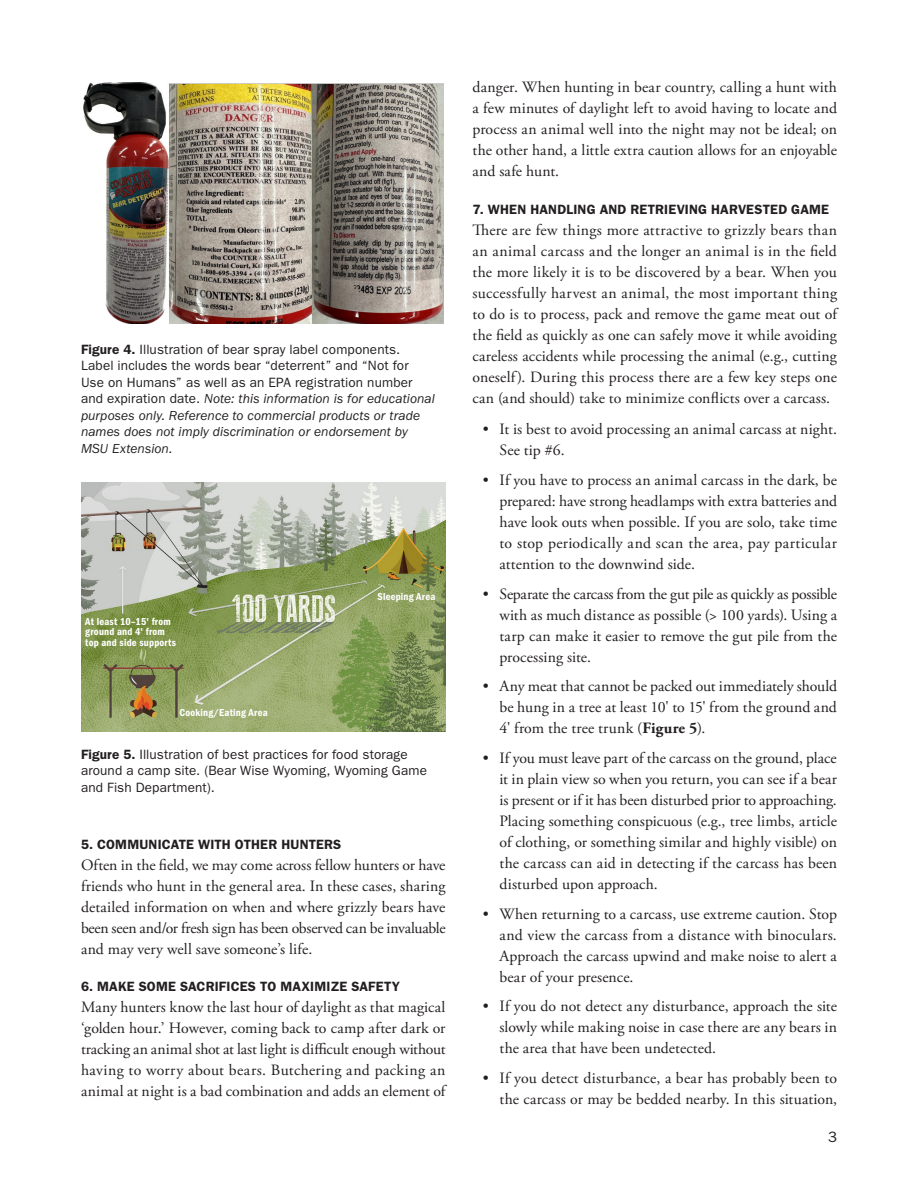
<style>
.page{position:relative;width:918px;height:1188px;background:#fff}
.page>*{position:absolute;margin:0;border:0;box-sizing:border-box;transform-origin:0 0}
.P-Body_text__bullete{font:15.75px/21px "Adobe Garamond Pro";letter-spacing:.01em;color:#231f20;text-align:justify}
.P-Body_text__no_inde{font:15.75px/21px "Adobe Garamond Pro";letter-spacing:.005em;color:#231f20;text-align:justify}
.t1{font:15px "ITC Franklin Gothic Std";color:#231f20}
.P-Photo_caption{font:13.5px/16.5px "ITC Franklin Gothic Std";letter-spacing:.01em;color:#231f20}
.H3-Subhead__single_l{font:600 13.5px "ITC Franklin Gothic Std";letter-spacing:.01em;color:#231f20}
.t2{font:10.5px/10.5px "ITC Franklin Gothic Std Dm Cd";letter-spacing:.02em;color:#fff}
.s1{font-weight:600}
.s2{font-style:italic}
.s3{font-weight:700}
</style>
<div class="page">
<img style="left:83px;top:82px;width:360px;height:242px">
<img style="left:81px;top:482px;width:365px;height:250px">
<p class="P-Photo_caption" style="left:81px;top:341px;width:355px"><span class="s1">Figure 4.</span> Illustration of bear spray label components.<br>Label includes the words bear “deterrent” and “Not for Use on Humans” as well as an EPA registration number and expiration date. <span class="s2">Note: this information is for educational purposes only. Reference to commercial products or trade names does not imply discrimination or endorsement by MSU Extension.</span></p>
<p class="t2" style="left:85px;top:616px;width:92px">At least 10–15' from ground and 4' from top and side supports</p>
<p class="t2" style="left:179px;top:708px;width:90px">Cooking/Eating Area</p>
<p class="t2" style="left:377px;top:591px;width:60px">Sleeping Area</p>
<p class="P-Photo_caption" style="left:81px;top:746px;width:347px"><span class="s1">Figure 5.</span> Illustration of best practices for food storage around a camp site. (Bear Wise Wyoming, Wyoming Game and Fish Department).</p>
<h2 class="H3-Subhead__single_l" style="left:81px;top:837px;width:262px">5. COMMUNICATE WITH OTHER HUNTERS</h2>
<p class="P-Body_text__no_inde" style="left:81px;top:855px;width:366px">Often in the field, we may come across fellow hunters or have friends who hunt in the general area. In these cases, sharing detailed information on when and where grizzly bears have been seen and/or fresh sign has been observed can be invaluable and may very well save someone’s life.</p>
<h2 class="H3-Subhead__single_l" style="left:81px;top:979px;width:320px">6. MAKE SOME SACRIFICES TO MAXIMIZE SAFETY</h2>
<p class="P-Body_text__no_inde" style="left:81px;top:998px;width:366px">Many hunters know the last hour of daylight as that magical ‘golden hour.’ However, coming back to camp after dark or tracking an animal shot at last light is difficult enough without having to worry about bears. Butchering and packing an animal at night is a bad combination and adds an element of</p>
<p class="P-Body_text__no_inde" style="left:472px;top:77px;width:366px">danger. When hunting in bear country, calling a hunt with a few minutes of daylight left to avoid having to locate and process an animal well into the night may not be ideal; on the other hand, a little extra caution allows for an enjoyable and safe hunt.</p>
<h2 class="H3-Subhead__single_l" style="left:472px;top:201px;width:358px">7. WHEN HANDLING AND RETRIEVING HARVESTED GAME</h2>
<p class="P-Body_text__no_inde" style="left:472px;top:220px;width:366px">There are few things more attractive to grizzly bears than an animal carcass and the longer an animal is in the field the more likely it is to be discovered by a bear. When you successfully harvest an animal, the most important thing to do is to process, pack and remove the game meat out of the field as quickly as one can safely move it while avoiding careless accidents while processing the animal (e.g., cutting oneself). During this process there are a few key steps one can (and should) take to minimize conflicts over a carcass.</p>
<p class="P-Body_text__bullete" style="left:500px;top:419px;width:339px;text-indent:-17px">• It is best to avoid processing an animal carcass at night.<br>See tip #6.</p>
<p class="P-Body_text__bullete" style="left:500px;top:470px;width:339px;text-indent:-17px">• If you have to process an animal carcass in the dark, be prepared: have strong headlamps with extra batteries and have look outs when possible. If you are solo, take time to stop periodically and scan the area, pay particular attention to the downwind side.</p>
<p class="P-Body_text__bullete" style="left:500px;top:584px;width:339px;text-indent:-17px">• Separate the carcass from the gut pile as quickly as possible with as much distance as possible (&gt; 100 yards). Using a tarp can make it easier to remove the gut pile from the processing site.</p>
<p class="P-Body_text__bullete" style="left:500px;top:676px;width:339px;text-indent:-17px">• Any meat that cannot be packed out immediately should be hung in a tree at least 10' to 15' from the ground and 4' from the tree trunk (<span class="s3">Figure 5</span>).</p>
<p class="P-Body_text__bullete" style="left:500px;top:748px;width:339px;text-indent:-17px">• If you must leave part of the carcass on the ground, place it in plain view so when you return, you can see if a bear is present or if it has been disturbed prior to approaching.<br>Placing something conspicuous (e.g., tree limbs, article of clothing, or something similar and highly visible) on the carcass can aid in detecting if the carcass has been disturbed upon approach.</p>
<p class="P-Body_text__bullete" style="left:500px;top:904px;width:339px;text-indent:-17px">• When returning to a carcass, use extreme caution. Stop and view the carcass from a distance with binoculars.<br>Approach the carcass upwind and make noise to alert a bear of your presence.</p>
<p class="P-Body_text__bullete" style="left:500px;top:996px;width:339px;text-indent:-17px">• If you do not detect any disturbance, approach the site slowly while making noise in case there are any bears in the area that have been undetected.</p>
<p class="P-Body_text__bullete" style="left:483px;top:1068px;width:356px;text-align:right">• If you detect disturbance, a bear has probably been to the carcass or may be bedded nearby. In this situation,</p>
<p class="t1" style="left:828px;top:1128px;width:10px">3</p>
</div>
